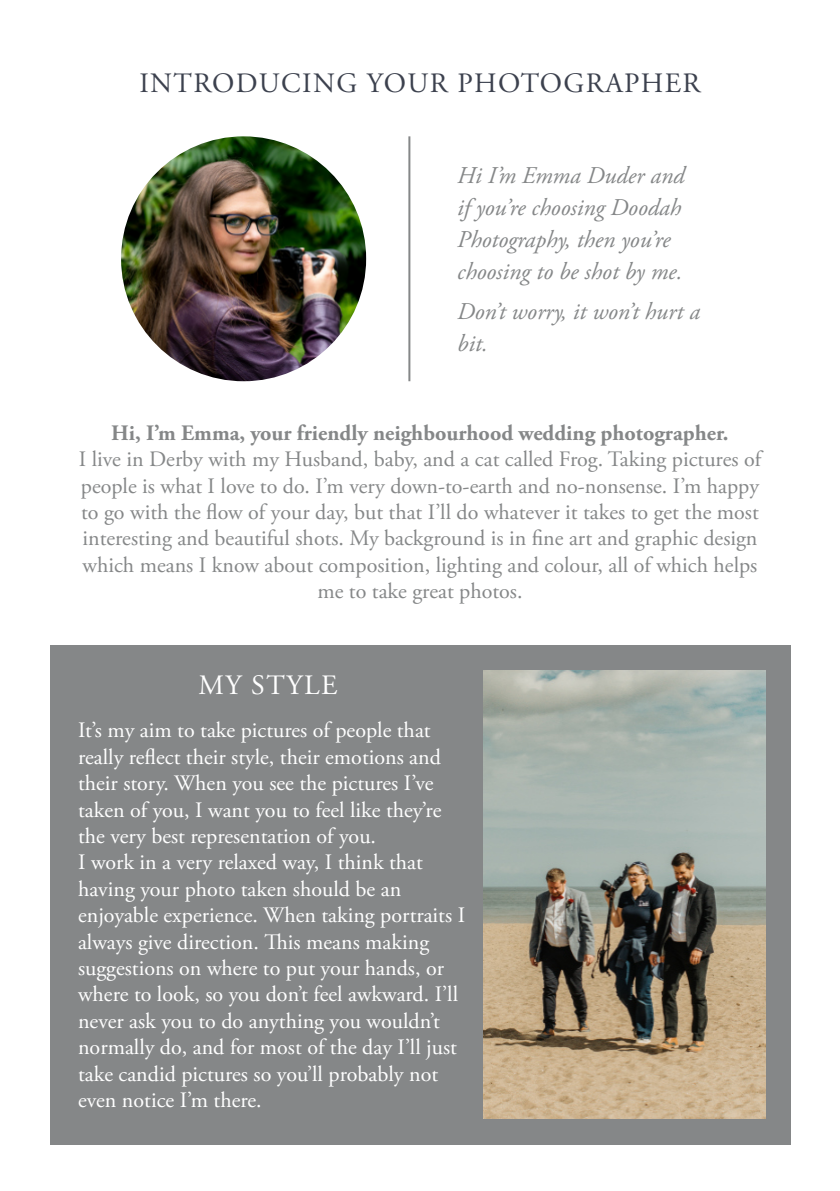
<style>
.page{position:relative;width:840px;height:1191px;background:#fff}
.page>*{position:absolute;margin:0;border:0;box-sizing:border-box;transform-origin:0 0}
.t1{font:28px "Adobe Garamond Pro";letter-spacing:.05em;color:#3c414e}
.t2{font:28px "Adobe Garamond Pro";letter-spacing:.05em;color:#fff}
.t3{font:italic 24px/32px "Adobe Garamond Pro";color:#858788}
.t4{font:22px/26.4px "Adobe Garamond Pro";color:#fff}
.t5{font:22px/26.4px "Adobe Garamond Pro";color:#858788;text-align:center}
.t6{font:700 22px "Adobe Garamond Pro";color:#858788}
</style>
<div class="page">
<hr style="left:0;top:554px;width:1px;height:637px;background:#3c414e">
<img style="left:121px;top:136px;width:245px;height:245px;border-radius:50%">
<hr style="left:408px;top:136px;width:2px;height:245px;background:#858788">
<div style="left:50px;top:645px;width:740px;height:499px;background:#858788"></div>
<img style="left:483px;top:670px;width:282px;height:449px">
<p class="t1" style="left:139px;top:72px;width:562px">INTRODUCING YOUR PHOTOGRAPHER</p>
<p class="t3" style="left:457px;top:162px;width:228px">Hi I’m Emma Duder and if you’re choosing Doodah<br>Photography, then you’re choosing to be shot by me.</p>
<p class="t3" style="left:457px;top:298px;width:244px">Don’t worry, it won’t hurt a bit.</p>
<p class="t6" style="left:111px;top:424px;width:618px">Hi, I’m Emma, your friendly neighbourhood wedding photographer.</p>
<p class="t5" style="left:79px;top:448px;width:683px">I live in Derby with my Husband, baby, and a cat called Frog. Taking pictures of people is what I love to do. I’m very down-to-earth and no-nonsense. I’m happy to go with the flow of your day, but that I’ll do whatever it takes to get the most interesting and beautiful shots. My background is in fine art and graphic design which means I know about composition, lighting and colour, all of which helps me to take great photos.</p>
<p class="t2" style="left:198px;top:673px;width:140px">MY STYLE</p>
<p class="t4" style="left:78px;top:719px;width:388px">It’s my aim to take pictures of people that really reflect their style, their emotions and their story. When you see the pictures I’ve taken of you, I want you to feel like they’re the very best representation of you.<br>I work in a very relaxed way, I think that having your photo taken should be an enjoyable experience. When taking portraits I always give direction. This means making suggestions on where to put your hands, or where to look, so you don’t feel awkward. I’ll never ask you to do anything you wouldn’t normally do, and for most of the day I’ll just take candid pictures so you’ll probably not even notice I’m there.</p>
</div>
